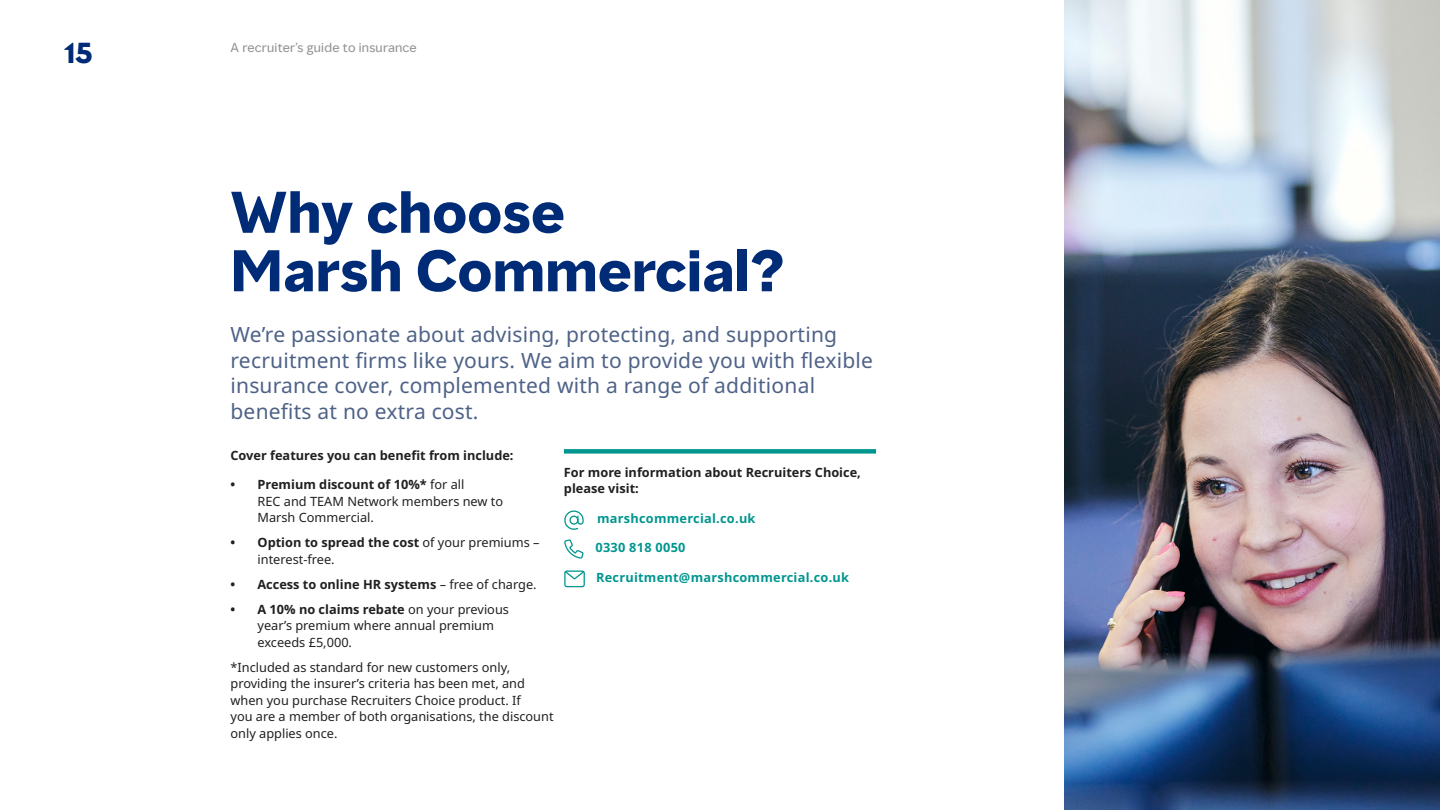
<style>
.page{position:relative;width:1440px;height:810px;background:#fff}
.page>*{position:absolute;margin:0;border:0;box-sizing:border-box;transform-origin:0 0}
.t1{font:700 54px/58.5px "MMC Display";letter-spacing:.01em;color:#002c77}
.t2{font:700 27px "MMC Display";color:#002c77}
.t3{font:21px/25.5px "Noto Sans";letter-spacing:.01em;color:#4e6287}
.t4{font:12.75px/16.5px "Noto Sans";color:#202020}
.t5{font:700 12.75px/16.5px "Noto Sans";color:#202020}
.t6{font:700 12.75px "Noto Sans";letter-spacing:.02em;color:#00968f}
.t7{font:12px "MMC Display";letter-spacing:.02em;color:#949494}
.s1{font-weight:700}
.s2{font-weight:400}
</style>
<div class="page">
<img style="left:1064px;top:0;width:375px;height:810px">
<div style="left:564px;top:449px;width:312px;height:5px;background:#00968f"></div>
<svg style="left:564px;top:510px;width:20px;height:20px"></svg>
<svg style="left:564px;top:539px;width:20px;height:20px"></svg>
<svg style="left:564px;top:570px;width:21px;height:10px"></svg>
<div style="left:564px;top:571px;width:21px;height:16px;border:1px solid #00968f;border-radius:2px"></div>
<h2 class="t2" style="left:64px;top:35px;width:31px">15</h2>
<p class="t7" style="left:230px;top:39px;width:188px">A recruiter’s guide to insurance</p>
<h1 class="t1" style="left:230px;top:184px;width:555px">Why choose<br>Marsh Commercial?</h1>
<h3 class="t3" style="left:230px;top:322px;width:644px">We’re passionate about advising, protecting, and supporting recruitment firms like yours. We aim to provide you with flexible insurance cover, complemented with a range of additional benefits at no extra cost.</h3>
<p class="t5" style="left:230px;top:448px;width:284px">Cover features you can benefit from include:</p>
<p class="t4" style="left:257px;top:477px;width:247px;text-indent:-27px"><span class="s1">• Premium discount of 10%*</span> for all<br>REC and TEAM Network members new to<br>Marsh Commercial.</p>
<p class="t4" style="left:257px;top:535px;width:283px;text-indent:-27px"><span class="s1">• Option to spread the cost</span> of your premiums – interest-free.</p>
<p class="t5" style="left:230px;top:576px;width:308px">• Access to online HR systems <span class="s2">– free of charge.</span></p>
<p class="t4" style="left:257px;top:601px;width:253px;text-indent:-27px"><span class="s1">• A 10% no claims rebate</span> on your previous year’s premium where annual premium exceeds £5,000.</p>
<p class="t4" style="left:230px;top:659px;width:324px">*Included as standard for new customers only, providing the insurer’s criteria has been met, and when you purchase Recruiters Choice product. If<br>you are a member of both organisations, the discount only applies once.</p>
<p class="t5" style="left:564px;top:464px;width:298px">For more information about Recruiters Choice, please visit:</p>
<p class="t6" style="left:597px;top:509px;width:160px">marshcommercial.co.uk</p>
<p class="t6" style="left:595px;top:538px;width:91px">0330 818 0050</p>
<p class="t6" style="left:596px;top:568px;width:254px">Recruitment@marshcommercial.co.uk</p>
</div>
